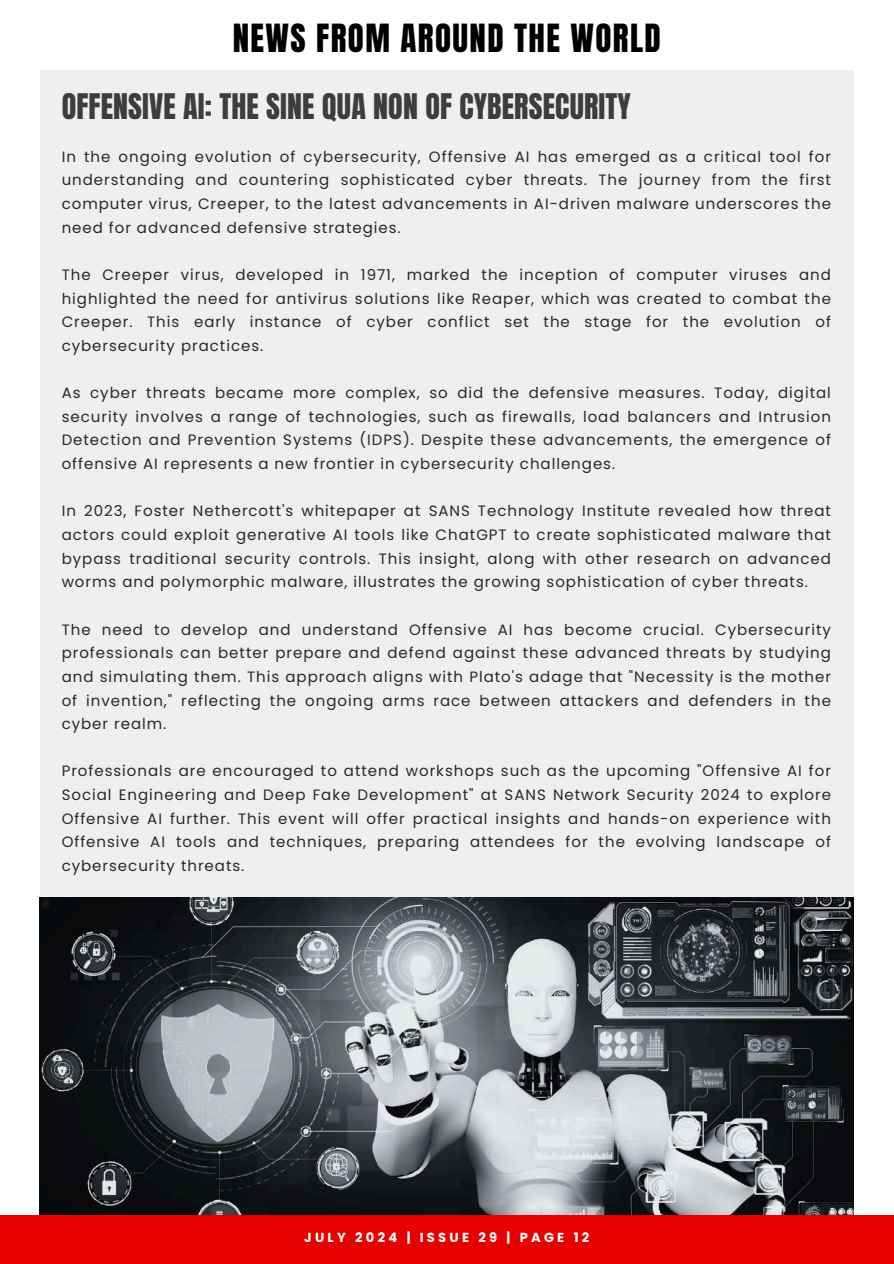
<style>
.page{position:relative;width:894px;height:1264px;background:#fff}
.page>*{position:absolute;margin:0;border:0;box-sizing:border-box;transform-origin:0 0}
.t1{font:33px "Anton";letter-spacing:.04em;color:#000}
.t2{font:30px "Anton";letter-spacing:.005em;color:#3d3d3d}
.t3{font:15px/23.7px "Poppins";letter-spacing:.065em;color:#282828;text-align:justify}
.t4{font:700 13.05px "Poppins";letter-spacing:.25em;color:#fff}
</style>
<div class="page">
<div style="left:40px;top:71px;width:813px;height:1143px;background:#efefef"></div>
<img style="left:40px;top:898px;width:813px;height:317px">
<div style="left:0;top:1215px;width:893px;height:48px;background:#e70000"></div>
<h1 class="t1" style="left:233px;top:15px;width:429px">NEWS FROM AROUND THE WORLD</h1>
<h2 class="t2" style="left:62px;top:85px;width:570px">OFFENSIVE AI: THE SINE QUA NON OF CYBERSECURITY</h2>
<p class="t3" style="left:62px;top:145px;width:770px">In the ongoing evolution of cybersecurity, Offensive AI has emerged as a critical tool for understanding and countering sophisticated cyber threats. The journey from the first computer virus, Creeper, to the latest advancements in AI-driven malware underscores the need for advanced defensive strategies.</p>
<p class="t3" style="left:62px;top:263px;width:770px">The Creeper virus, developed in 1971, marked the inception of computer viruses and highlighted the need for antivirus solutions like Reaper, which was created to combat the Creeper. This early instance of cyber conflict set the stage for the evolution of cybersecurity practices.</p>
<p class="t3" style="left:62px;top:381px;width:770px">As cyber threats became more complex, so did the defensive measures. Today, digital security involves a range of technologies, such as firewalls, load balancers and Intrusion Detection and Prevention Systems (IDPS). Despite these advancements, the emergence of offensive AI represents a new frontier in cybersecurity challenges.</p>
<p class="t3" style="left:62px;top:499px;width:770px">In 2023, Foster Nethercott's whitepaper at SANS Technology Institute revealed how threat actors could exploit generative AI tools like ChatGPT to create sophisticated malware that bypass traditional security controls. This insight, along with other research on advanced worms and polymorphic malware, illustrates the growing sophistication of cyber threats.</p>
<p class="t3" style="left:62px;top:617px;width:770px">The need to develop and understand Offensive AI has become crucial. Cybersecurity professionals can better prepare and defend against these advanced threats by studying and simulating them. This approach aligns with Plato's adage that "Necessity is the mother of invention," reflecting the ongoing arms race between attackers and defenders in the cyber realm.</p>
<p class="t3" style="left:62px;top:759px;width:770px">Professionals are encouraged to attend workshops such as the upcoming "Offensive AI for Social Engineering and Deep Fake Development" at SANS Network Security 2024 to explore Offensive AI further. This event will offer practical insights and hands-on experience with Offensive AI tools and techniques, preparing attendees for the evolving landscape of cybersecurity threats.</p>
<p class="t4" style="left:304px;top:1228px;width:286px">JULY 2024 | ISSUE 29 | PAGE 12</p>
</div>
